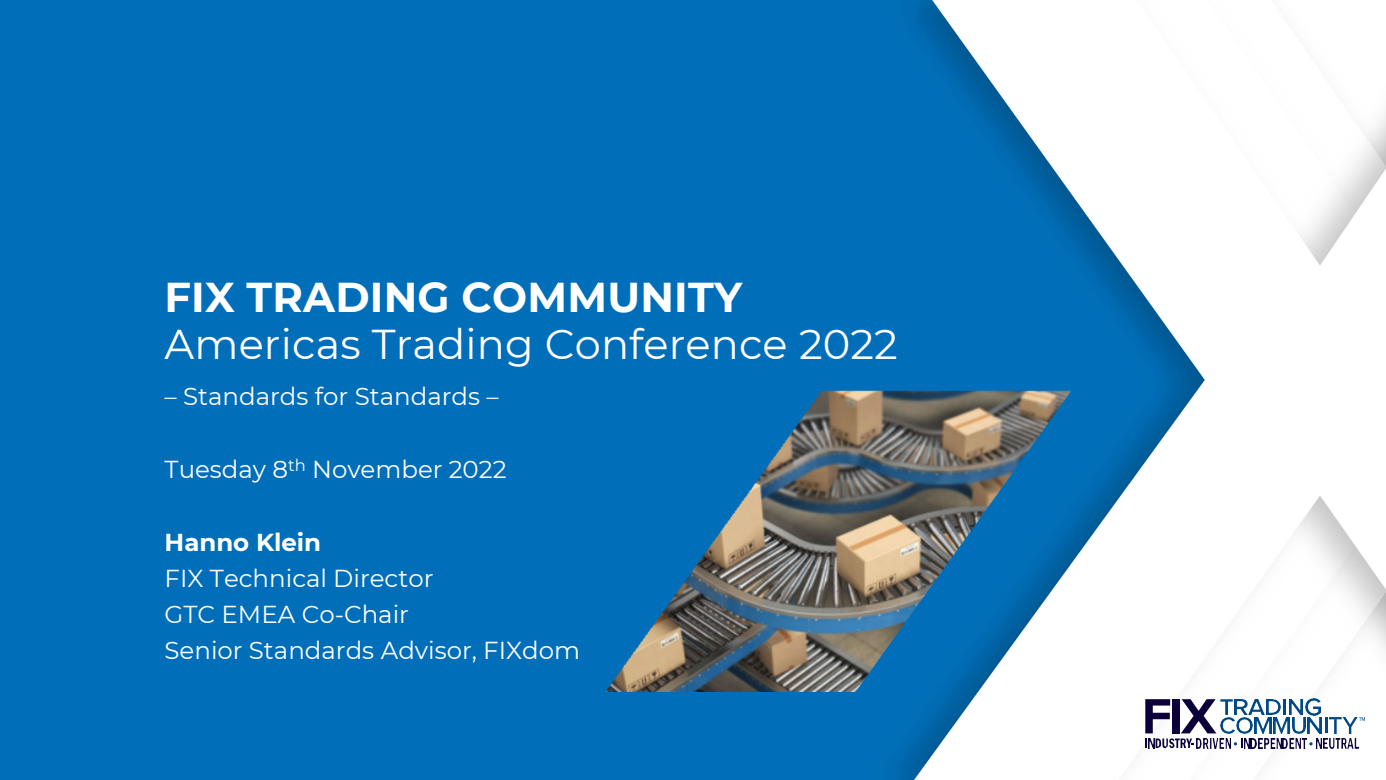
<style>
.page{position:relative;width:1386px;height:780px;background:#fff}
.page>*{position:absolute;margin:0;border:0;box-sizing:border-box;transform-origin:0 0}
.t1{font:41.56px "Montserrat";letter-spacing:.005em;color:#fff}
.t2{font:700 41.56px "Montserrat";letter-spacing:.005em;color:#fff}
.t3{font:24.5px/35.5px "Montserrat";color:#fff}
.s1{font-weight:700}
</style>
<div class="page">
<img style="left:0;top:0;width:1385px;height:779px">
<img style="left:603px;top:390px;width:468px;height:301px">
<img style="left:1257px;top:738px;width:49px;height:9px">
<svg style="left:1309px;top:738px;width:12px;height:9px"></svg>
<img style="left:1322px;top:738px;width:35px;height:9px">
<svg style="left:1145px;top:698px;width:111px;height:49px"></svg>
<img style="left:1234px;top:699px;width:12px;height:15px">
<img style="left:1248px;top:699px;width:16px;height:15px">
<img style="left:1266px;top:699px;width:14px;height:15px">
<svg style="left:1283px;top:699px;width:2px;height:15px"></svg>
<img style="left:1288px;top:699px;width:14px;height:15px">
<img style="left:1305px;top:698px;width:14px;height:17px">
<img style="left:1220px;top:717px;width:32px;height:16px">
<img style="left:1254px;top:717px;width:16px;height:16px">
<img style="left:1273px;top:717px;width:16px;height:16px">
<img style="left:1291px;top:717px;width:14px;height:16px">
<img style="left:1307px;top:717px;width:14px;height:16px">
<hr style="left:1324px;top:717px;width:3px;height:16px;background:#004987">
<img style="left:1329px;top:717px;width:35px;height:16px">
<p class="t2" style="left:164px;top:267px;width:579px">FIX TRADING COMMUNITY</p>
<p class="t1" style="left:164px;top:315px;width:734px">Americas Trading Conference 2022</p>
<p class="t3" style="left:164px;top:377px;width:335px">– Standards for Standards –</p>
<p class="t3" style="left:164px;top:450px;width:343px">Tuesday 8<sup>th</sup> November 2022</p>
<p class="t3" style="left:164px;top:523px;width:270px"><span class="s1">Hanno Klein<br></span>FIX Technical Director</p>
<p class="t3" style="left:164px;top:595px;width:417px">GTC EMEA Co-Chair<br>Senior Standards Advisor, FIXdom</p>
</div>
